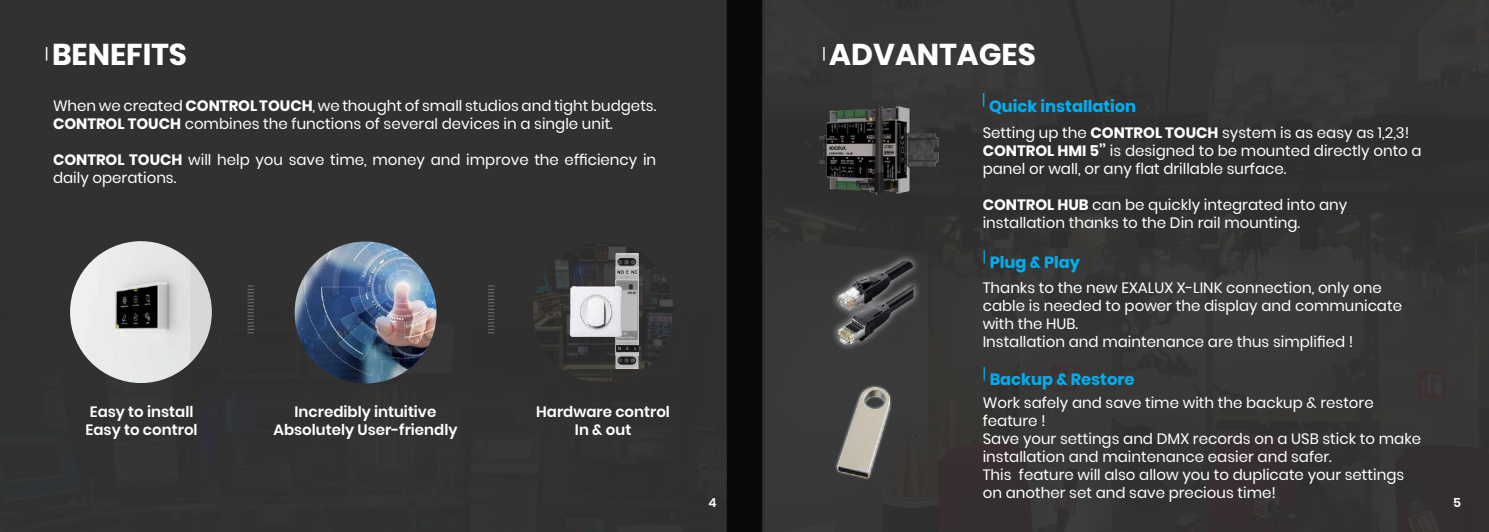
<style>
.page{position:relative;width:1489px;height:532px;background:#fff}
.page>*{position:absolute;margin:0;border:0;box-sizing:border-box;transform-origin:0 0}
.t1{font:700 30px "Poppins";color:#fff}
.t2{font:700 16.25px "Poppins";color:#00aeef}
.t3{font:15px/18px "Poppins";color:#fff}
.t4{font:600 15px/18px "Poppins";color:#fff;text-align:center}
.t5{font:600 12.5px "Poppins";color:#fff}
.s1{font-weight:700}
</style>
<div class="page">
<div style="left:0;top:0;width:726px;height:305px;background:#313131"></div>
<svg style="left:726px;top:0;width:39px;height:531px;background:#0c0c0c"></svg>
<div style="left:765px;top:0;width:723px;height:531px;background:#363534"></div>
<div style="left:829px;top:253px;width:92px;height:99px;background:#fff;opacity:.75"></div>
<img style="left:823px;top:260px;width:90px;height:90px">
<img style="left:816px;top:88px;width:124px;height:124px">
<div style="left:0;top:305px;width:726px;height:226px;background:#313030"></div>
<img style="left:70px;top:241px;width:142px;height:142px;border-radius:71px">
<img style="left:295px;top:241px;width:141px;height:142px">
<img style="left:533px;top:242px;width:140px;height:140px">
<img style="left:615px;top:253px;width:23px;height:115px">
<img style="left:570px;top:286px;width:51px;height:50px">
<svg style="left:247px;top:285px;width:7px;height:48px"></svg>
<svg style="left:488px;top:285px;width:6px;height:48px"></svg>
<div style="left:834px;top:384px;width:58px;height:96px;background:#fff;opacity:.75"></div>
<img style="left:837px;top:387px;width:52px;height:90px">
<h1 class="t1" style="left:45px;top:37px;width:143px"><sup>|</sup> BENEFITS</h1>
<p class="t3" style="left:53px;top:97px;width:604px">When we created <span class="s1">CONTROL TOUCH</span>, we thought of small studios and tight budgets.<br><span class="s1">CONTROL TOUCH</span> combines the functions of several devices in a single unit.</p>
<p class="t3" style="left:53px;top:151px;width:604px"><span class="s1">CONTROL TOUCH</span> will help you save time, money and improve the efficiency in daily operations.</p>
<p class="t4" style="left:86px;top:402px;width:113px;text-align:left">Easy to install<br>Easy to control</p>
<p class="t4" style="left:536px;top:402px;width:135px">Hardware control<br>In &amp; out</p>
<p class="t4" style="left:273px;top:402px;width:185px">Incredibly intuitive<br>Absolutely User-friendly</p>
<p class="t5" style="left:708px;top:495px;width:10px">4</p>
<h1 class="t1" style="left:822px;top:37px;width:215px"><sup>|</sup> ADVANTAGES</h1>
<p class="t2" style="left:982px;top:96px;width:156px"><sup>|</sup> Quick installation</p>
<p class="t3" style="left:982px;top:123px;width:440px">Setting up the <span class="s1">CONTROL TOUCH</span> system is as easy as 1,2,3!<br><span class="s1">CONTROL HMI 5’’</span> is designed to be mounted directly onto a panel or wall, or any flat drillable surface.</p>
<p class="t3" style="left:982px;top:195px;width:366px"><span class="s1">CONTROL HUB</span> can be quickly integrated into any installation thanks to the Din rail mounting.</p>
<p class="t2" style="left:982px;top:253px;width:99px"><sup>|</sup> Plug &amp; Play</p>
<p class="t3" style="left:982px;top:279px;width:421px">Thanks to the new EXALUX X-LINK connection, only one cable is needed to power the display and communicate with the HUB.<br>Installation and maintenance are thus simplified !</p>
<p class="t2" style="left:982px;top:370px;width:153px"><sup>|</sup> Backup &amp; Restore</p>
<p class="t3" style="left:982px;top:394px;width:440px">Work safely and save time with the backup &amp; restore feature !<br>Save your settings and DMX records on a USB stick to make installation and maintenance easier and safer.<br>This feature will also allow you to duplicate your settings on another set and save precious time!</p>
<p class="t5" style="left:1452px;top:495px;width:9px">5</p>
</div>
